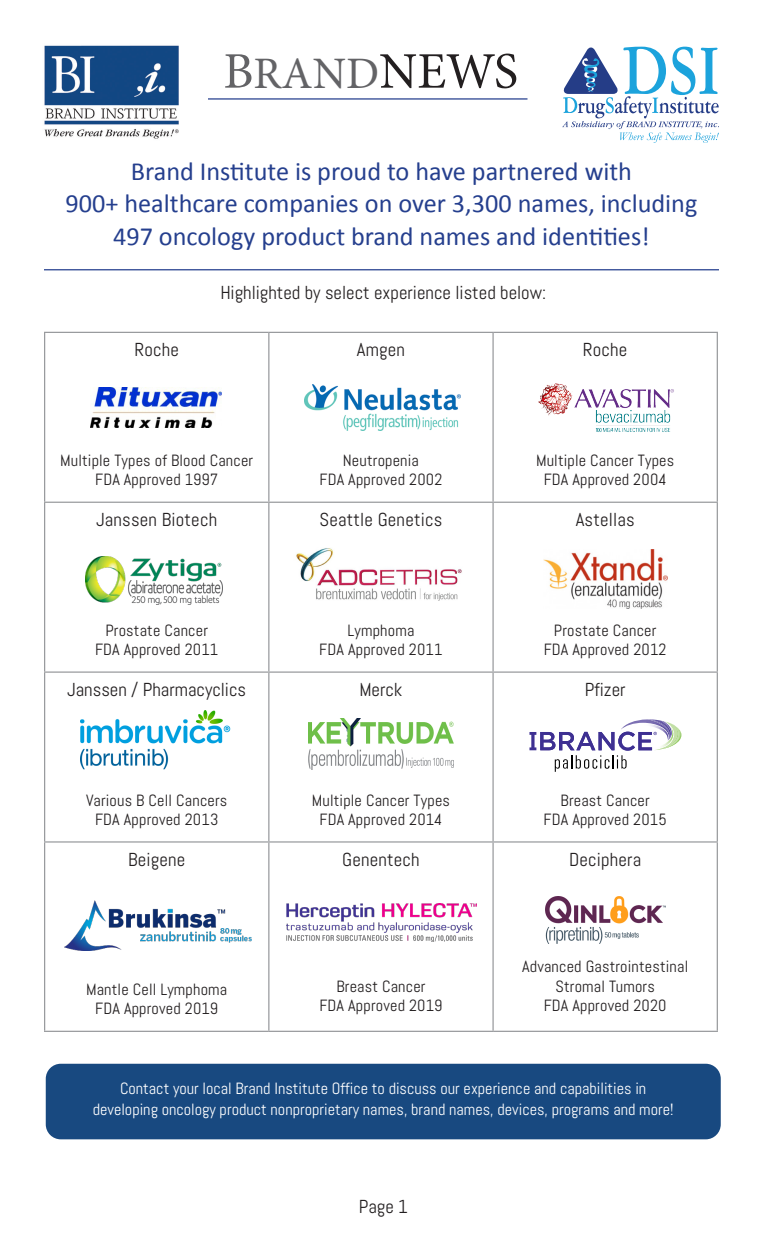
<style>
.page{position:relative;width:765px;height:1260px;background:#fff}
.page>*{position:absolute;margin:0;border:0;box-sizing:border-box;transform-origin:0 0}
.t1{font:45px "Minion Pro";color:#636366}
.t2{font:26.25px "Calibri";color:#253f8e}
.t3{font:18.75px "Abel";letter-spacing:.01em;color:#231f20}
.t4{font:16.25px "Abel";letter-spacing:.01em;color:#231f20}
.t5{font:16.25px "Abel";color:#fff}
.s1{font-size:51.25px}
.s2{font-size:51.25px;color:#231f20}
</style>
<div class="page">
<img style="left:44px;top:45px;width:134px;height:94px">
<hr style="left:44px;top:269px;width:675px;height:1px;background:#253f8e">
<svg style="left:562px;top:47px;width:157px;height:96px"></svg>
<hr style="left:208px;top:98px;width:320px;height:2px;background:#253f8e">
<hr style="left:44px;top:332px;width:225px;height:1px;background:#999b9e">
<hr style="left:44px;top:333px;width:1px;height:169px;background:#999b9e">
<hr style="left:269px;top:332px;width:224px;height:1px;background:#999b9e">
<hr style="left:268px;top:333px;width:1px;height:169px;background:#999b9e">
<hr style="left:493px;top:332px;width:225px;height:1px;background:#999b9e">
<hr style="left:492px;top:333px;width:2px;height:169px;background:#999b9e">
<hr style="left:717px;top:333px;width:1px;height:169px;background:#999b9e">
<hr style="left:44px;top:502px;width:225px;height:1px;background:#999b9e">
<hr style="left:44px;top:503px;width:1px;height:168px;background:#999b9e">
<hr style="left:269px;top:502px;width:224px;height:1px;background:#999b9e">
<hr style="left:268px;top:503px;width:1px;height:168px;background:#999b9e">
<hr style="left:493px;top:502px;width:225px;height:1px;background:#999b9e">
<hr style="left:492px;top:503px;width:2px;height:168px;background:#999b9e">
<hr style="left:717px;top:503px;width:1px;height:168px;background:#999b9e">
<hr style="left:44px;top:671px;width:225px;height:2px;background:#999b9e">
<hr style="left:44px;top:673px;width:1px;height:168px;background:#999b9e">
<hr style="left:269px;top:671px;width:224px;height:2px;background:#999b9e">
<hr style="left:268px;top:673px;width:1px;height:168px;background:#999b9e">
<hr style="left:493px;top:671px;width:225px;height:2px;background:#999b9e">
<hr style="left:492px;top:673px;width:2px;height:168px;background:#999b9e">
<hr style="left:717px;top:673px;width:1px;height:168px;background:#999b9e">
<hr style="left:44px;top:841px;width:225px;height:2px;background:#999b9e">
<hr style="left:44px;top:843px;width:1px;height:188px;background:#999b9e">
<hr style="left:269px;top:841px;width:224px;height:2px;background:#999b9e">
<hr style="left:268px;top:843px;width:1px;height:188px;background:#999b9e">
<hr style="left:493px;top:841px;width:225px;height:2px;background:#999b9e">
<hr style="left:492px;top:843px;width:2px;height:188px;background:#999b9e">
<hr style="left:717px;top:843px;width:1px;height:188px;background:#999b9e">
<hr style="left:44px;top:1031px;width:225px;height:1px;background:#999b9e">
<hr style="left:269px;top:1031px;width:224px;height:1px;background:#999b9e">
<hr style="left:493px;top:1031px;width:225px;height:1px;background:#999b9e">
<img style="left:305px;top:385px;width:155px;height:46px">
<img style="left:538px;top:383px;width:136px;height:49px">
<img style="left:296px;top:548px;width:166px;height:53px">
<img style="left:543px;top:550px;width:125px;height:59px">
<img style="left:65px;top:900px;width:187px;height:51px">
<img style="left:286px;top:904px;width:190px;height:38px">
<img style="left:545px;top:896px;width:120px;height:48px">
<svg style="left:529px;top:719px;width:153px;height:53px"></svg>
<img style="left:308px;top:718px;width:145px;height:52px">
<img style="left:91px;top:387px;width:131px;height:40px">
<img style="left:86px;top:556px;width:136px;height:49px">
<img style="left:81px;top:710px;width:150px;height:60px">
<div style="left:46px;top:1064px;width:675px;height:75px;background:#184980;border-radius:15px"></div>
<p class="t1" style="left:223px;top:43px;width:296px"><span class="s1">B</span>RAND<span class="s2">NEWS</span></p>
<p class="t2" style="left:131px;top:154px;width:503px">Brand Institute is proud to have partnered with</p>
<p class="t2" style="left:66px;top:187px;width:633px">900+ healthcare companies on over 3,300 names, including</p>
<p class="t2" style="left:113px;top:219px;width:538px">497 oncology product brand names and identities!</p>
<p class="t3" style="left:134px;top:338px;width:46px">Roche</p>
<p class="t3" style="left:221px;top:281px;width:327px">Highlighted by select experience listed below:</p>
<p class="t3" style="left:357px;top:338px;width:50px">Amgen</p>
<p class="t3" style="left:583px;top:338px;width:46px">Roche</p>
<p class="t4" style="left:60px;top:450px;width:194px">Multiple Types of Blood Cancer</p>
<p class="t4" style="left:95px;top:469px;width:125px">FDA Approved 1997</p>
<p class="t4" style="left:343px;top:450px;width:77px">Neutropenia</p>
<p class="t4" style="left:320px;top:469px;width:124px">FDA Approved 2002</p>
<p class="t4" style="left:536px;top:450px;width:140px">Multiple Cancer Types</p>
<p class="t4" style="left:544px;top:469px;width:125px">FDA Approved 2004</p>
<p class="t3" style="left:96px;top:508px;width:123px">Janssen Biotech</p>
<p class="t3" style="left:320px;top:508px;width:124px">Seattle Genetics</p>
<p class="t3" style="left:576px;top:508px;width:61px">Astellas</p>
<p class="t4" style="left:105px;top:620px;width:104px">Prostate Cancer</p>
<p class="t4" style="left:95px;top:639px;width:125px">FDA Approved 2011</p>
<p class="t4" style="left:348px;top:620px;width:68px">Lymphoma</p>
<p class="t4" style="left:319px;top:639px;width:125px">FDA Approved 2011</p>
<p class="t4" style="left:554px;top:620px;width:104px">Prostate Cancer</p>
<p class="t4" style="left:544px;top:639px;width:124px">FDA Approved 2012</p>
<p class="t3" style="left:67px;top:678px;width:181px">Janssen / Pharmacyclics</p>
<p class="t3" style="left:360px;top:678px;width:44px">Merck</p>
<p class="t3" style="left:585px;top:678px;width:42px">Pfizer</p>
<p class="t4" style="left:86px;top:790px;width:143px">Various B Cell Cancers</p>
<p class="t4" style="left:95px;top:809px;width:125px">FDA Approved 2013</p>
<p class="t4" style="left:312px;top:790px;width:140px">Multiple Cancer Types</p>
<p class="t4" style="left:319px;top:809px;width:124px">FDA Approved 2014</p>
<p class="t4" style="left:561px;top:790px;width:91px">Breast Cancer</p>
<p class="t4" style="left:544px;top:809px;width:125px">FDA Approved 2015</p>
<p class="t3" style="left:128px;top:848px;width:59px">Beigene</p>
<p class="t3" style="left:342px;top:848px;width:79px">Genentech</p>
<p class="t3" style="left:569px;top:848px;width:74px">Deciphera</p>
<p class="t4" style="left:86px;top:979px;width:143px">Mantle Cell Lymphoma</p>
<p class="t4" style="left:95px;top:999px;width:125px">FDA Approved 2019</p>
<p class="t4" style="left:336px;top:976px;width:91px">Breast Cancer</p>
<p class="t4" style="left:319px;top:996px;width:125px">FDA Approved 2019</p>
<p class="t4" style="left:522px;top:957px;width:168px">Advanced Gastrointestinal</p>
<p class="t4" style="left:555px;top:976px;width:101px">Stromal Tumors</p>
<p class="t4" style="left:544px;top:996px;width:124px">FDA Approved 2020</p>
<p class="t5" style="left:120px;top:1078px;width:528px">Contact your local Brand Institute Office to discuss our experience and capabilities in</p>
<p class="t5" style="left:93px;top:1099px;width:582px">developing oncology product nonproprietary names, brand names, devices, programs and more!</p>
<p class="t3" style="left:359px;top:1194px;width:51px">Page 1</p>
</div>
